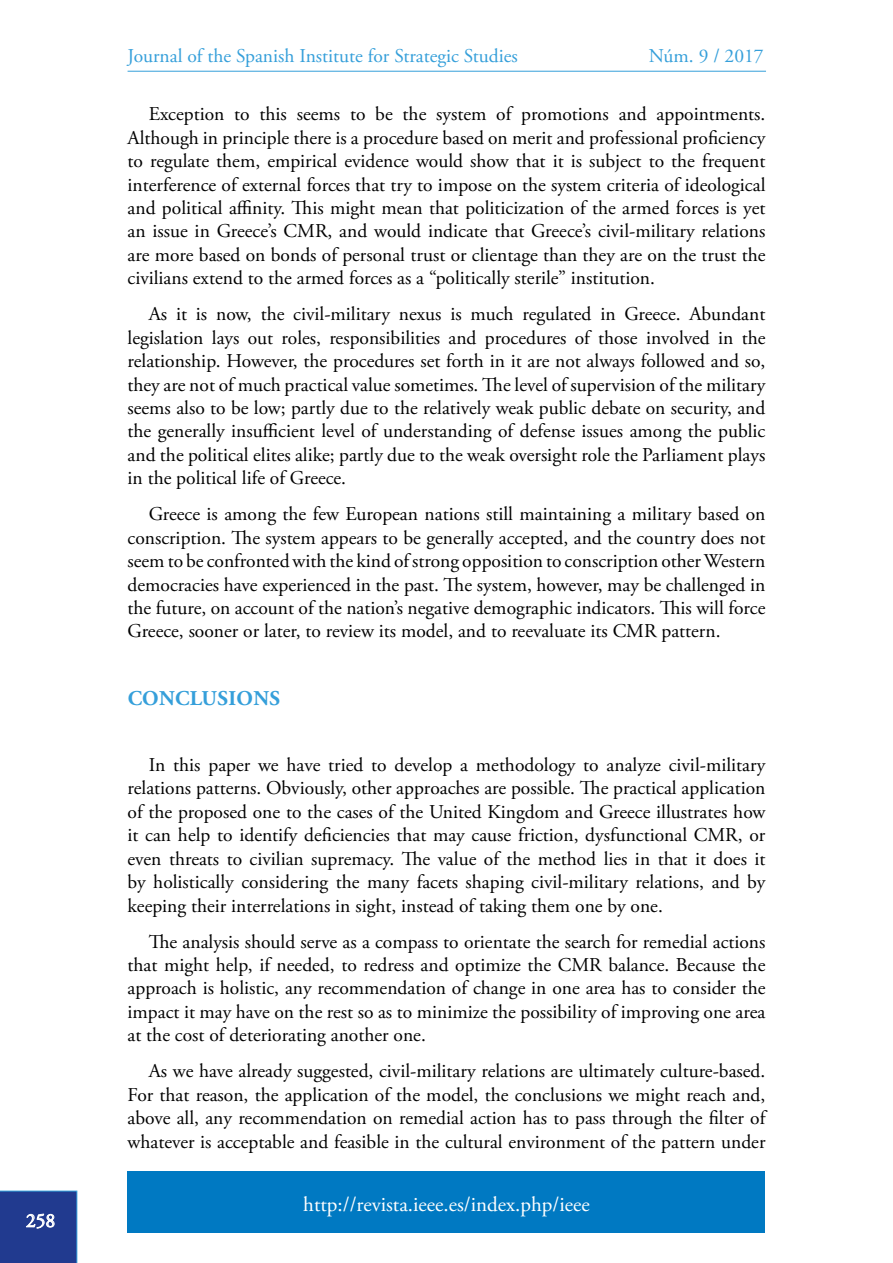
<style>
.page{position:relative;width:893px;height:1263px;background:#fff}
.page>*{position:absolute;margin:0;border:0;box-sizing:border-box;transform-origin:0 0}
.t1{font:21px "Adobe Garamond Pro";color:#fff}
.IEEE_Apartado1{font:700 21px "Adobe Garamond Pro";letter-spacing:.015em;color:#359fda}
.IEEE_parrafoNormal{font:19.5px/23.4px "Adobe Garamond Pro";color:#000;text-align:justify}
.t2{font:19.5px "Adobe Garamond Pro";color:#359fda}
.t3{font:19.5px "Adobe Garamond Pro";color:#fff}
</style>
<div class="page">
<div style="left:128px;top:1171px;width:637px;height:62px;background:#0079c2"></div>
<svg style="left:0;top:1191px;width:77px;height:72px;background:#284193"></svg>
<hr style="left:128px;top:71px;width:638px;height:1px;background:#359fda">
<p class="t3" style="left:26px;top:1209px;width:31px">258</p>
<p class="t2" style="left:128px;top:44px;width:392px">Journal of the Spanish Institute for Strategic Studies</p>
<p class="t2" style="left:649px;top:44px;width:116px">Núm. 9 / 2017</p>
<p class="IEEE_parrafoNormal" style="left:128px;top:103px;width:639px;text-indent:21px">Exception to this seems to be the system of promotions and appointments.<br>Although in principle there is a procedure based on merit and professional proficiency to regulate them, empirical evidence would show that it is subject to the frequent interference of external forces that try to impose on the system criteria of ideological and political affinity. This might mean that politicization of the armed forces is yet an issue in Greece’s CMR, and would indicate that Greece’s civil-military relations are more based on bonds of personal trust or clientage than they are on the trust the civilians extend to the armed forces as a “politically sterile” institution.</p>
<p class="IEEE_parrafoNormal" style="left:128px;top:303px;width:639px;text-indent:21px">As it is now, the civil-military nexus is much regulated in Greece. Abundant legislation lays out roles, responsibilities and procedures of those involved in the relationship. However, the procedures set forth in it are not always followed and so, they are not of much practical value sometimes. The level of supervision of the military seems also to be low; partly due to the relatively weak public debate on security, and the generally insufficient level of understanding of defense issues among the public and the political elites alike; partly due to the weak oversight role the Parliament plays in the political life of Greece.</p>
<p class="IEEE_parrafoNormal" style="left:128px;top:503px;width:639px;text-indent:21px">Greece is among the few European nations still maintaining a military based on conscription. The system appears to be generally accepted, and the country does not seem to be confronted with the kind of strong opposition to conscription other Western democracies have experienced in the past. The system, however, may be challenged in the future, on account of the nation’s negative demographic indicators. This will force Greece, sooner or later, to review its model, and to reevaluate its CMR pattern.</p>
<p class="IEEE_Apartado1" style="left:128px;top:686px;width:154px">CONCLUSIONS</p>
<p class="IEEE_parrafoNormal" style="left:128px;top:754px;width:639px;text-indent:21px">In this paper we have tried to develop a methodology to analyze civil-military relations patterns. Obviously, other approaches are possible. The practical application of the proposed one to the cases of the United Kingdom and Greece illustrates how it can help to identify deficiencies that may cause friction, dysfunctional CMR, or even threats to civilian supremacy. The value of the method lies in that it does it by holistically considering the many facets shaping civil-military relations, and by keeping their interrelations in sight, instead of taking them one by one.</p>
<p class="IEEE_parrafoNormal" style="left:128px;top:930px;width:639px;text-indent:21px">The analysis should serve as a compass to orientate the search for remedial actions that might help, if needed, to redress and optimize the CMR balance. Because the approach is holistic, any recommendation of change in one area has to consider the impact it may have on the rest so as to minimize the possibility of improving one area at the cost of deteriorating another one.</p>
<p class="IEEE_parrafoNormal" style="left:128px;top:1060px;width:639px;text-indent:21px">As we have already suggested, civil-military relations are ultimately culture-based.<br>For that reason, the application of the model, the conclusions we might reach and, above all, any recommendation on remedial action has to pass through the filter of whatever is acceptable and feasible in the cultural environment of the pattern under</p>
<p class="t1" style="left:303px;top:1191px;width:288px">http://revista.ieee.es/index.php/ieee</p>
</div>
